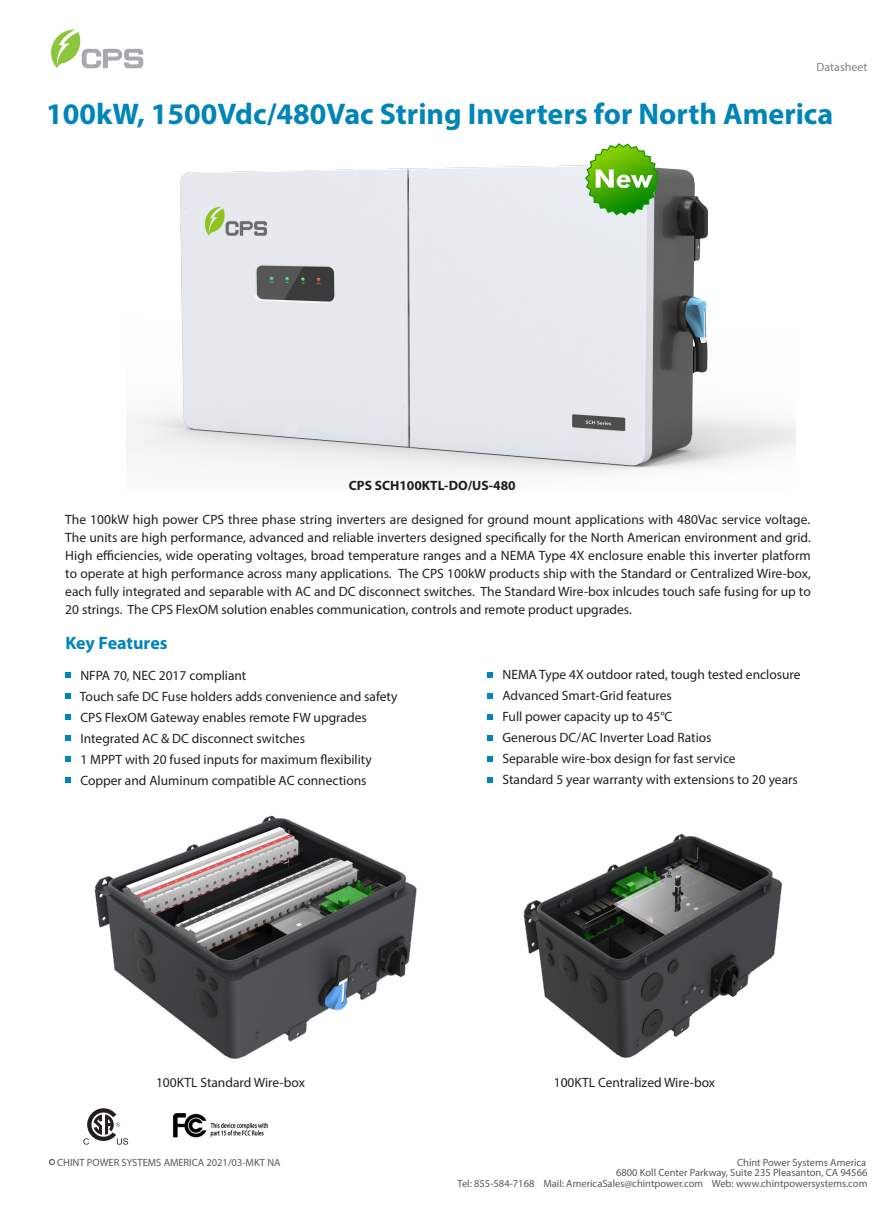
<style>
.page{position:relative;width:893px;height:1212px;background:#fff}
.page>*{position:absolute;margin:0;border:0;box-sizing:border-box;transform-origin:0 0}
.t1{font:700 30px "Myriad Pro";color:#0085b8}
.t2{font:700 18px "Myriad Pro";letter-spacing:-.005em;color:#0085b8}
.t3{font:13.5px/18px "Myriad Pro";color:#231f20;text-align:justify}
.t4{font:700 13.5px "Myriad Pro";color:#231f20}
.t5{font:12px "Myriad Pro";color:#808285}
.t6{font:10.5px "Myriad Pro";color:#57585a}
</style>
<div class="page">
<svg style="left:51px;top:30px;width:93px;height:38px"></svg>
<img style="left:172px;top:1113px;width:96px;height:25px">
<svg style="left:65px;top:672px;width:6px;height:6px"></svg>
<svg style="left:65px;top:693px;width:6px;height:6px"></svg>
<svg style="left:65px;top:714px;width:6px;height:6px"></svg>
<svg style="left:65px;top:735px;width:6px;height:6px"></svg>
<svg style="left:65px;top:756px;width:6px;height:6px"></svg>
<svg style="left:65px;top:777px;width:6px;height:6px"></svg>
<img style="left:126px;top:165px;width:669px;height:308px">
<img style="left:523px;top:833px;width:260px;height:225px">
<svg style="left:49px;top:1159px;width:6px;height:6px"></svg>
<img style="left:578px;top:143px;width:129px;height:112px">
<svg style="left:487px;top:672px;width:6px;height:6px"></svg>
<svg style="left:487px;top:693px;width:6px;height:6px"></svg>
<svg style="left:487px;top:714px;width:6px;height:6px"></svg>
<svg style="left:487px;top:735px;width:6px;height:6px"></svg>
<svg style="left:487px;top:756px;width:6px;height:6px"></svg>
<svg style="left:487px;top:777px;width:6px;height:6px"></svg>
<img style="left:94px;top:815px;width:323px;height:244px">
<svg style="left:83px;top:1108px;width:45px;height:36px"></svg>
<p class="t5" style="left:817px;top:60px;width:52px">Datasheet</p>
<p class="t1" style="left:46px;top:94px;width:789px">100kW, 1500Vdc/480Vac String Inverters for North America</p>
<p class="t4" style="left:349px;top:476px;width:168px">CPS SCH100KTL-DO/US-480</p>
<p class="t3" style="left:65px;top:510px;width:747px">The 100kW high power CPS three phase string inverters are designed for ground mount applications with 480Vac service voltage.<br>The units are high performance, advanced and reliable inverters designed specifically for the North American environment and grid.<br>High efficiencies, wide operating voltages, broad temperature ranges and a NEMA Type 4X enclosure enable this inverter platform to operate at high performance across many applications. The CPS 100kW products ship with the Standard or Centralized Wire-box, each fully integrated and separable with AC and DC disconnect switches. The Standard Wire-box inlcudes touch safe fusing for up to 20 strings. The CPS FlexOM solution enables communication, controls and remote product upgrades.</p>
<p class="t2" style="left:65px;top:631px;width:104px">Key Features</p>
<p class="t3" style="left:80px;top:666px;width:167px">NFPA 70, NEC 2017 compliant</p>
<p class="t3" style="left:80px;top:687px;width:319px">Touch safe DC Fuse holders adds convenience and safety</p>
<p class="t3" style="left:80px;top:708px;width:288px">CPS FlexOM Gateway enables remote FW upgrades</p>
<p class="t3" style="left:80px;top:729px;width:226px">Integrated AC &amp; DC disconnect switches</p>
<p class="t3" style="left:80px;top:750px;width:293px">1 MPPT with 20 fused inputs for maximum flexibility</p>
<p class="t3" style="left:80px;top:771px;width:288px">Copper and Aluminum compatible AC connections</p>
<p class="t3" style="left:502px;top:665px;width:300px">NEMA Type 4X outdoor rated, tough tested enclosure</p>
<p class="t3" style="left:502px;top:686px;width:171px">Advanced Smart-Grid features</p>
<p class="t3" style="left:502px;top:707px;width:171px">Full power capacity up to 45°C</p>
<p class="t3" style="left:502px;top:728px;width:211px">Generous DC/AC Inverter Load Ratios</p>
<p class="t3" style="left:502px;top:749px;width:235px">Separable wire-box design for fast service</p>
<p class="t3" style="left:502px;top:770px;width:297px">Standard 5 year warranty with extensions to 20 years</p>
<p class="t3" style="left:156px;top:1073px;width:150px">100KTL Standard Wire-box</p>
<p class="t3" style="left:554px;top:1073px;width:163px">100KTL Centralized Wire-box</p>
<p class="t6" style="left:57px;top:1155px;width:225px">CHINT POWER SYSTEMS AMERICA 2021/03-MKT NA</p>
<p class="t6" style="left:737px;top:1155px;width:131px">Chint Power Systems America</p>
<p class="t6" style="left:616px;top:1166px;width:253px">6800 Koll Center Parkway, Suite 235 Pleasanton, CA 94566</p>
<p class="t6" style="left:458px;top:1176px;width:411px">Tel: 855-584-7168 Mail: AmericaSales@chintpower.com Web: www.chintpowersystems.com</p>
</div>
